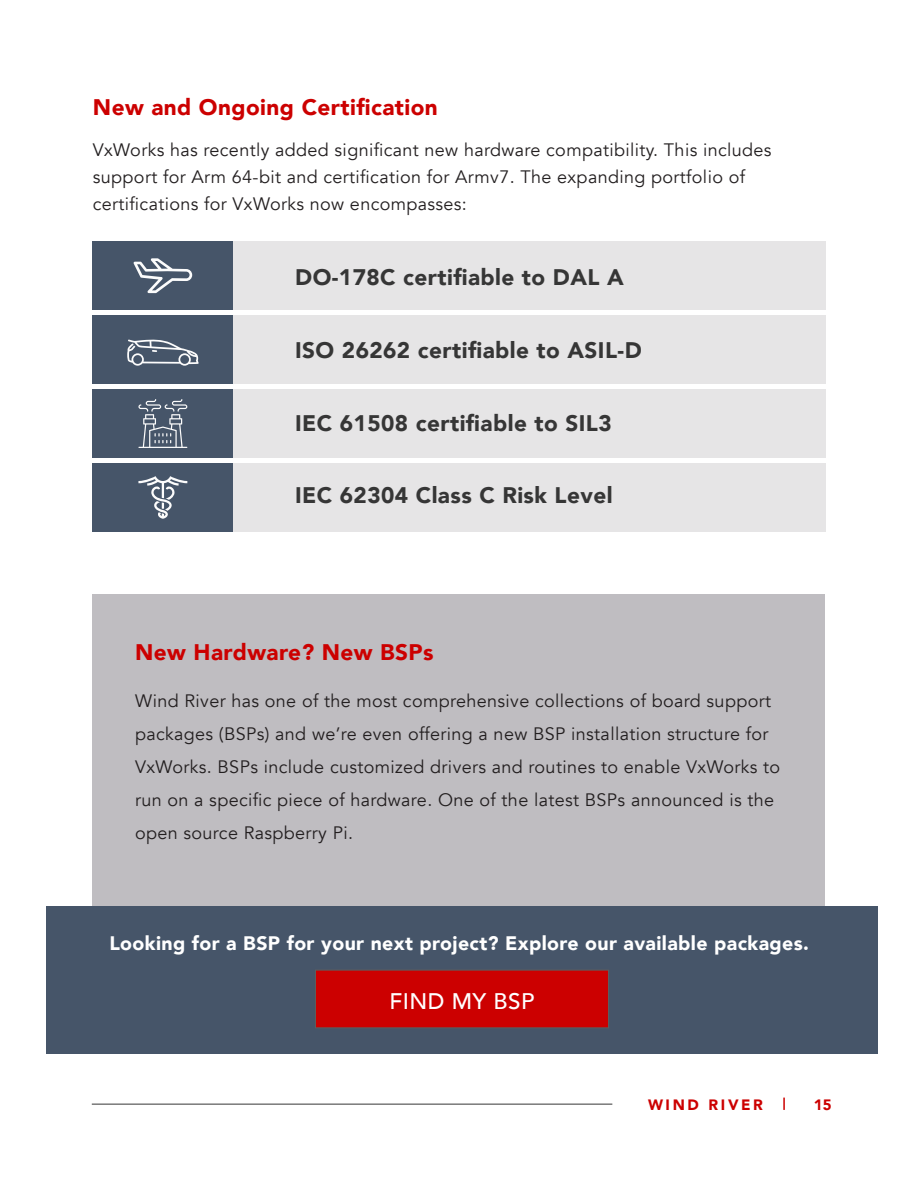
<style>
.page{position:relative;width:918px;height:1188px;background:#fff}
.page>*{position:absolute;margin:0;border:0;box-sizing:border-box;transform-origin:0 0}
.Body{font:900 22.5px "Avenir";letter-spacing:.02em;color:#363636}
.t1{font:900 22.5px "Avenir";letter-spacing:.02em;color:#c00}
.Body-2{font:500 22.5px "Avenir";letter-spacing:.02em;color:#fff}
.Body-3{font:900 19.5px "Avenir";letter-spacing:.02em;color:#fff}
.Body-4{font:18px/33px "Avenir";letter-spacing:.02em;color:#231f20}
.t2{font:900 15px "Avenir";letter-spacing:.175em;color:#c00}
</style>
<div class="page">
<svg style="left:783px;top:1098px;width:2px;height:12px"></svg>
<hr style="left:92px;top:1104px;width:520px;height:1px;background:#363636">
<div style="left:93px;top:594px;width:732px;height:451px;background:#bfbdc1"></div>
<div style="left:93px;top:241px;width:140px;height:69px;background:#465569"></div>
<div style="left:233px;top:241px;width:592px;height:69px;background:#e6e5e6"></div>
<div style="left:93px;top:315px;width:140px;height:69px;background:#465569"></div>
<div style="left:233px;top:315px;width:592px;height:69px;background:#e6e5e6"></div>
<div style="left:93px;top:389px;width:140px;height:69px;background:#465569"></div>
<div style="left:233px;top:389px;width:592px;height:69px;background:#e6e5e6"></div>
<div style="left:93px;top:463px;width:140px;height:69px;background:#465569"></div>
<div style="left:233px;top:463px;width:592px;height:69px;background:#e6e5e6"></div>
<svg style="left:138px;top:476px;width:49px;height:43px"></svg>
<svg style="left:127px;top:339px;width:72px;height:27px"></svg>
<svg style="left:134px;top:258px;width:58px;height:35px"></svg>
<svg style="left:138px;top:399px;width:49px;height:49px"></svg>
<div style="left:46px;top:907px;width:832px;height:147px;background:#465569"></div>
<div style="left:315px;top:970px;width:294px;height:58px;background:#c00;border:1px solid #5e5e5e"></div>
<h2 class="t1" style="left:93px;top:88px;width:347px">New and Ongoing Certification</h2>
<p class="Body-4" style="left:93px;top:137px;width:680px;line-height:27px">VxWorks has recently added significant new hardware compatibility. This includes support for Arm 64-bit and certification for Armv7. The expanding portfolio of certifications for VxWorks now encompasses:</p>
<p class="Body" style="left:295px;top:258px;width:330px">DO-178C certifiable to DAL A</p>
<p class="Body" style="left:295px;top:331px;width:348px">ISO 26262 certifiable to ASIL-D</p>
<p class="Body" style="left:295px;top:403px;width:318px">IEC 61508 certifiable to SIL3</p>
<p class="Body" style="left:295px;top:476px;width:319px">IEC 62304 Class C Risk Level</p>
<h2 class="t1" style="left:135px;top:633px;width:300px">New Hardware? New BSPs</h2>
<p class="Body-4" style="left:135px;top:684px;width:647px">Wind River has one of the most comprehensive collections of board support packages (BSPs) and we’re even offering a new BSP installation structure for VxWorks. BSPs include customized drivers and routines to enable VxWorks to run on a specific piece of hardware. One of the latest BSPs announced is the open source Raspberry Pi.</p>
<p class="Body-3" style="left:109px;top:926px;width:701px">Looking for a BSP for your next project? Explore our available packages.</p>
<p class="Body-2" style="left:389px;top:981px;width:146px">FIND MY BSP</p>
<p class="t2" style="left:648px;top:1092px;width:117px">WIND RIVER</p>
<p class="t2" style="left:814px;top:1092px;width:19px">15</p>
</div>
